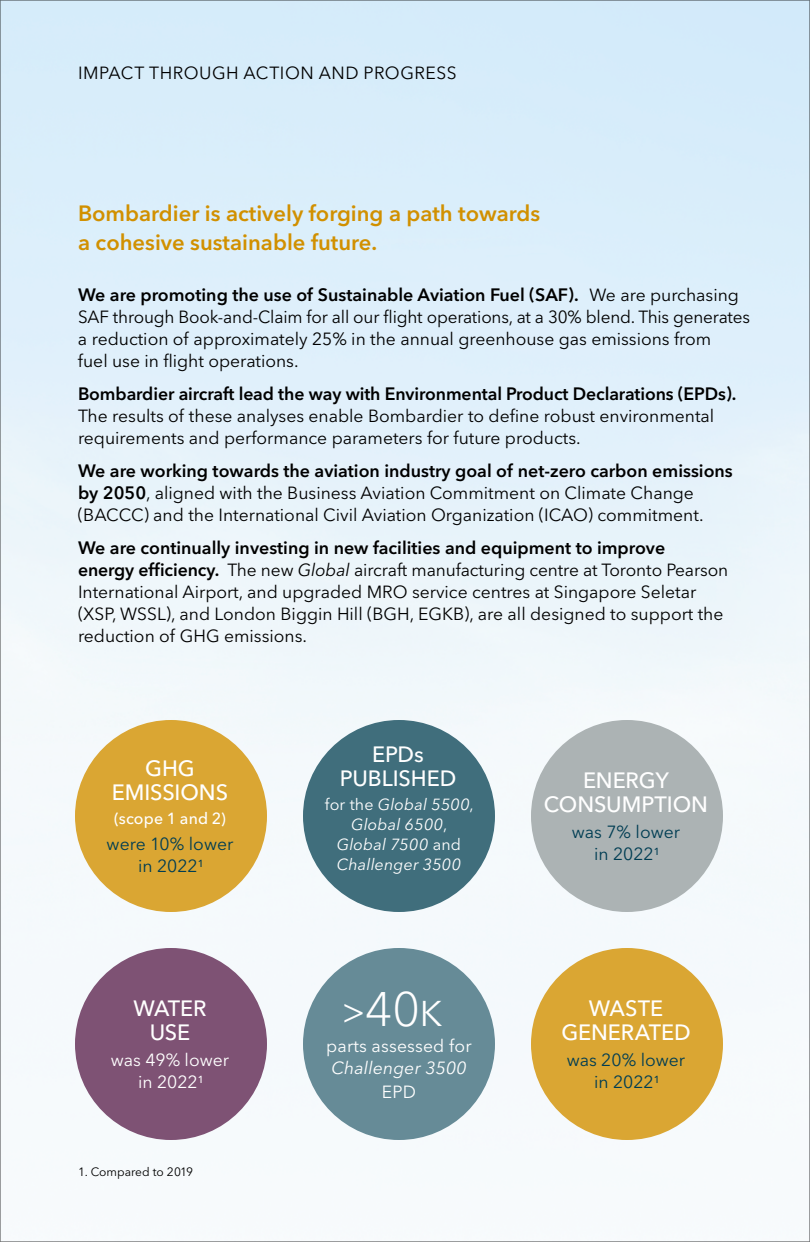
<style>
.page{position:relative;width:810px;height:1242px;background:#fff}
.page>*{position:absolute;margin:0;border:0;box-sizing:border-box;transform-origin:0 0}
.t1{font:35.6px "Avenir Next LT Pro";color:#fff}
.t2{font:600 22px/29px "Avenir Next LT Pro";color:#d19000}
.t3{font:500 22px/24px "Avenir Next LT Pro";letter-spacing:-.005em;color:#fff;text-align:center}
.t4{font:600 17.8px "Avenir Next LT Pro";color:#000}
.t5{font:17.6px/22px "Avenir Next LT Pro";color:#000}
.t6{font:17.6px/22px "Avenir Next LT Pro";color:#003d53;text-align:center}
.t7{font:17.6px/22px "Avenir Next LT Pro";letter-spacing:.01em;color:#fff;text-align:center}
.t8{font:17.6px "Avenir Next LT Pro";letter-spacing:.03em;color:#000}
.t9{font:italic 17.6px "Avenir Next LT Pro";letter-spacing:.01em;color:#fff}
.t10{font:italic 16px/20px "Avenir Next LT Pro";letter-spacing:.01em;color:#fff;text-align:center}
.t11{font:500 16px "Avenir Next LT Pro";letter-spacing:.01em;color:#fff}
.t12{font:12px "Avenir Next LT Pro";color:#000}
.s1{font-weight:400;font-size:17.6px}
.s2{font-weight:600;font-size:17.8px}
.s3{font-style:italic}
.s4{font-style:normal}
.s5{font-weight:300;font-size:48px}
</style>
<div class="page">
<div style="left:75px;top:720px;width:192px;height:192px;background:#daa633;border-radius:50%"></div>
<div style="left:75px;top:948px;width:192px;height:192px;background:#7e5274;border-radius:50%"></div>
<div style="left:303px;top:948px;width:192px;height:192px;background:#668b97;border-radius:50%"></div>
<div style="left:531px;top:720px;width:192px;height:192px;background:#acb3b4;border-radius:50%"></div>
<div style="left:531px;top:948px;width:192px;height:192px;background:#daa633;border-radius:50%"></div>
<div style="left:303px;top:720px;width:192px;height:192px;background:#406e7c;border-radius:50%"></div>
<p class="t8" style="left:78px;top:63px;width:380px">IMPACT THROUGH ACTION AND PROGRESS</p>
<p class="t2" style="left:78px;top:198px;width:464px">Bombardier is actively forging a path towards a cohesive sustainable future.</p>
<p class="t4" style="left:78px;top:284px;width:663px">We are promoting the use of Sustainable Aviation Fuel (SAF). <span class="s1">We are purchasing</span></p>
<p class="t5" style="left:78px;top:306px;width:674px">SAF through Book-and-Claim for all our flight operations, at a 30% blend. This generates a reduction of approximately 25% in the annual greenhouse gas emissions from<br>fuel use in flight operations.</p>
<p class="t4" style="left:78px;top:383px;width:660px">Bombardier aircraft lead the way with Environmental Product Declarations (EPDs).</p>
<p class="t5" style="left:78px;top:405px;width:638px">The results of these analyses enable Bombardier to define robust environmental requirements and performance parameters for future products.</p>
<p class="t4" style="left:78px;top:460px;width:656px">We are working towards the aviation industry goal of net-zero carbon emissions</p>
<p class="t5" style="left:78px;top:482px;width:627px"><span class="s2">by 2050</span>, aligned with the Business Aviation Commitment on Climate Change (BACCC) and the International Civil Aviation Organization (ICAO) commitment.</p>
<p class="t4" style="left:78px;top:537px;width:589px">We are continually investing in new facilities and equipment to improve</p>
<p class="t5" style="left:78px;top:559px;width:652px"><span class="s2">energy efficiency.</span> The new <span class="s3">Global</span> aircraft manufacturing centre at Toronto Pearson International Airport, and upgraded MRO service centres at Singapore Seletar (XSP, WSSL), and London Biggin Hill (BGH, EGKB), are all designed to support the reduction of GHG emissions.</p>
<p class="t3" style="left:112px;top:757px;width:118px">GHG<br>EMISSIONS</p>
<p class="t11" style="left:114px;top:809px;width:113px">(scope 1 and 2)</p>
<p class="t6" style="left:107px;top:833px;width:128px">were 10% lower in 2022<sup>1</sup></p>
<p class="t3" style="left:133px;top:997px;width:75px">WATER<br>USE</p>
<p class="t7" style="left:111px;top:1049px;width:120px">was 49% lower in 2022<sup>1</sup></p>
<p class="t12" style="left:78px;top:1165px;width:117px">1. Compared to 2019</p>
<p class="t3" style="left:340px;top:743px;width:118px">EPDs<br>PUBLISHED</p>
<p class="t10" style="left:325px;top:795px;width:150px"><span class="s4">for the</span> Global 5500<span class="s4">,<br></span>Global 6500<span class="s4">,<br></span>Global 7500 <span class="s4">and<br></span>Challenger 3500</p>
<h1 class="t1" style="left:342px;top:992px;width:102px">&gt;<span class="s5">40</span>K</h1>
<p class="t7" style="left:326px;top:1035px;width:147px">parts assessed for</p>
<p class="t9" style="left:331px;top:1058px;width:137px">Challenger 3500</p>
<p class="t7" style="left:382px;top:1081px;width:36px">EPD</p>
<p class="t3" style="left:544px;top:769px;width:166px">ENERGY<br>CONSUMPTION</p>
<p class="t6" style="left:572px;top:821px;width:110px">was 7% lower in 2022<sup>1</sup></p>
<p class="t3" style="left:561px;top:997px;width:131px">WASTE<br>GENERATED</p>
<p class="t6" style="left:567px;top:1049px;width:120px">was 20% lower in 2022<sup>1</sup></p>
</div>
